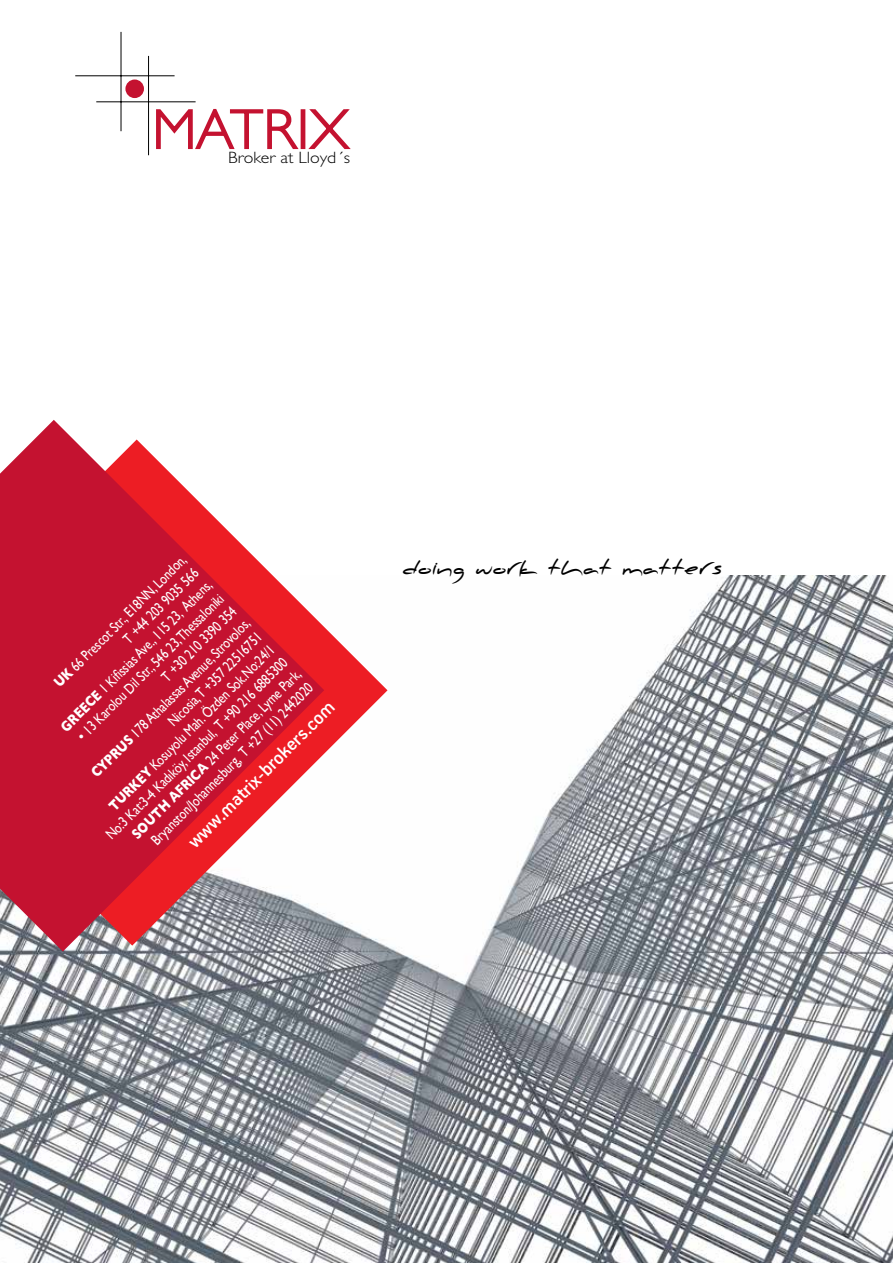
<style>
.page{position:relative;width:893px;height:1263px;background:#fff}
.page>*{position:absolute;margin:0;border:0;box-sizing:border-box;transform-origin:0 0}
.t1{font:300 55.8px "Gill Sans Hel";letter-spacing:.02em;color:#c41230}
.t2{font:500 21px "PF Handbook Pro";color:#fff}
.t3{font:900 17.4px "PF Scandal Pro Display";color:#000;scale:.83 1}
.t4{font:300 16.5px "Gill Sans Hel";color:#000;scale:1.08 1}
.t5{font:15px/18px "Gill Sans";color:#fff;text-align:right}
.t6{font:15px/18px "Gill Sans";color:#fff;text-align:right;scale:.8 1}
.s1{font-weight:700}
</style>
<div class="page">
<img style="left:0;top:575px;width:893px;height:688px">
<hr style="left:121px;top:32px;width:1px;height:99px;background:#000">
<hr style="left:75px;top:75px;width:100px;height:1px;background:#000">
<hr style="left:96px;top:101px;width:100px;height:1px;background:#000">
<hr style="left:148px;top:56px;width:1px;height:99px;background:#000">
<div style="left:125px;top:80px;width:19px;height:18px;background:#c41230;border-radius:50%"></div>
<svg style="left:156px;top:108px;width:143px;height:42px"></svg>
<div style="left:301px;top:109px;width:4px;height:40px;border:2px solid #c41230"></div>
<svg style="left:308px;top:109px;width:42px;height:41px"></svg>
<svg style="left:324px;top:575px;width:63px;height:371px"></svg>
<svg style="left:0;top:420px;width:324px;height:531px;fill:#c41230"></svg>
<h1 class="t1" style="left:153px;top:98px;width:198px">MATRIX</h1>
<p class="t4" style="left:228px;top:149px;width:114px">Broker at Lloyd΄s</p>
<p class="t6" style="left:31px;top:697px;width:260px;rotate:-45deg"><span class="s1">UK</span> 66 Prescot Str., E18NN, London,<br>T +44 203 9035 566<br><span class="s1">GREECE</span> 1 Kifi ssias Ave., 115 23, Athens,</p>
<p class="t5" style="left:38px;top:766px;width:253px;rotate:-45deg">• 13 Karolou Dil Str., 546 23,Thessaloniki<br>T +30 210 3390 354<br><span class="s1">CYPRUS</span> 178 Athalassas Avenue, Strovolos, Nicosia,T +357 22516751<br><span class="s1">TURKEY</span> Kosuyolu Mah. Özden Sok.No:24/1<br>No:3 Kat:3-4 Kadıköy, Istanbul, T +90 216 6885300<br><span class="s1">SOUTH AFRICA</span> 24 Peter Place, Lyme Park, Bryanston/Johannesburg, T +27 (11) 2442020</p>
<h2 class="t2" style="left:182px;top:835px;width:200px;rotate:-45deg">www.matrix-brokers.com</h2>
<p class="t3" style="left:402px;top:557px;width:387px">doing work that matters</p>
</div>
